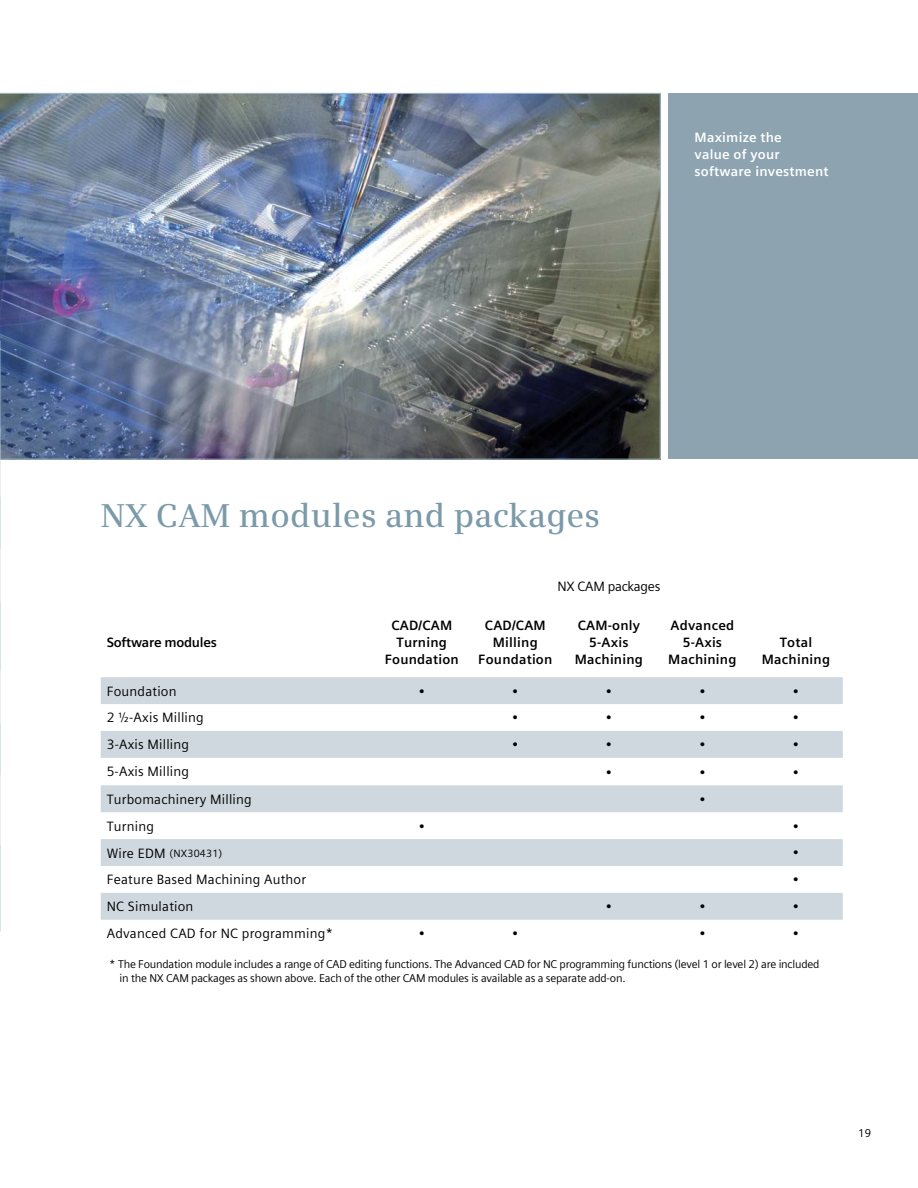
<style>
.page{position:relative;width:918px;height:1188px;background:#fff}
.page>*{position:absolute;margin:0;border:0;box-sizing:border-box;transform-origin:0 0}
._01__Headline__22pt{font:600 33px "Siemens Serif";letter-spacing:.005em;color:#7b9aa9}
.Chart_text{font:13.5px "Siemens Sans Global";letter-spacing:.015em;color:#000}
.chart_text_column_he{font:700 13.5px/17px "Siemens Sans Global";letter-spacing:.015em;color:#000;text-align:center}
.caption_photo_bold_w{font:700 13.5px/17px "Siemens Sans Global";letter-spacing:.015em;color:#fff}
.chart_bullets{font:13.5px "Siemens Sans Global";color:#000}
.chart_text_column_he-2{font:700 13.5px "Siemens Sans Global";letter-spacing:-.02em;color:#000}
.chart_headline_black{font:13.5px "Siemens Sans Global";letter-spacing:-.02em;color:#000}
.chart_footnote{font:11.25px/14.9px "Siemens Sans Global";letter-spacing:-.02em;color:#000}
.Chart_text-2{font:10.5px "Siemens Sans Global";letter-spacing:.015em;color:#000}
.s1{font-size:13.5px}
</style>
<div class="page">
<div style="left:669px;top:93px;width:249px;height:366px;background:#8da3b0"></div>
<img style="left:2px;top:95px;width:657px;height:363px">
<hr style="left:0;top:341px;width:1px;height:86px;background:#a7bdc9">
<hr style="left:0;top:497px;width:1px;height:52px;background:#a7bdc9">
<hr style="left:0;top:601px;width:1px;height:70px;background:#a7bdc9">
<hr style="left:0;top:723px;width:1px;height:53px;background:#a7bdc9">
<hr style="left:0;top:845px;width:1px;height:86px;background:#a7bdc9">
<hr style="left:0;top:427px;width:1px;height:70px;background:#ced8de">
<hr style="left:0;top:549px;width:1px;height:52px;background:#ced8de">
<hr style="left:0;top:671px;width:1px;height:52px;background:#ced8de">
<hr style="left:0;top:776px;width:1px;height:69px;background:#ced8de">
<svg style="left:101px;top:677px;width:742px;height:243px;fill:#ced8de"></svg>
<p class="caption_photo_bold_w" style="left:695px;top:129px;width:135px">Maximize the<br>value of your software investment</p>
<p class="_01__Headline__22pt" style="left:101px;top:496px;width:501px">NX CAM modules and packages</p>
<p class="chart_text_column_he-2" style="left:107px;top:632px;width:112px">Software modules</p>
<p class="chart_headline_black" style="left:557px;top:576px;width:105px">NX CAM packages</p>
<p class="chart_text_column_he" style="left:385px;top:617px;width:76px">CAD/CAM<br>Turning<br>Foundation</p>
<p class="chart_text_column_he" style="left:478px;top:617px;width:76px">CAD/CAM<br>Milling<br>Foundation</p>
<p class="chart_text_column_he" style="left:575px;top:617px;width:70px">CAM-only<br>5-Axis<br>Machining</p>
<p class="chart_text_column_he" style="left:668px;top:617px;width:70px">Advanced<br>5-Axis<br>Machining</p>
<p class="chart_text_column_he" style="left:762px;top:634px;width:70px">Total<br>Machining</p>
<p class="Chart_text" style="left:107px;top:681px;width:71px">Foundation</p>
<p class="chart_bullets" style="left:418px;top:681px;width:8px">•</p>
<p class="chart_bullets" style="left:512px;top:681px;width:8px">•</p>
<p class="chart_bullets" style="left:606px;top:681px;width:8px">•</p>
<p class="chart_bullets" style="left:699px;top:681px;width:8px">•</p>
<p class="chart_bullets" style="left:793px;top:681px;width:8px">•</p>
<p class="Chart_text" style="left:107px;top:708px;width:99px">2 ½-Axis Milling</p>
<p class="chart_bullets" style="left:512px;top:708px;width:8px">•</p>
<p class="chart_bullets" style="left:606px;top:708px;width:8px">•</p>
<p class="chart_bullets" style="left:699px;top:708px;width:8px">•</p>
<p class="chart_bullets" style="left:793px;top:708px;width:8px">•</p>
<p class="Chart_text" style="left:107px;top:734px;width:84px">3-Axis Milling</p>
<p class="chart_bullets" style="left:512px;top:734px;width:8px">•</p>
<p class="chart_bullets" style="left:606px;top:734px;width:8px">•</p>
<p class="chart_bullets" style="left:699px;top:734px;width:8px">•</p>
<p class="chart_bullets" style="left:793px;top:734px;width:8px">•</p>
<p class="Chart_text" style="left:107px;top:761px;width:84px">5-Axis Milling</p>
<p class="chart_bullets" style="left:606px;top:762px;width:8px">•</p>
<p class="chart_bullets" style="left:699px;top:762px;width:8px">•</p>
<p class="chart_bullets" style="left:793px;top:762px;width:8px">•</p>
<p class="Chart_text" style="left:107px;top:789px;width:147px">Turbomachinery Milling</p>
<p class="chart_bullets" style="left:699px;top:789px;width:8px">•</p>
<p class="Chart_text" style="left:107px;top:816px;width:49px">Turning</p>
<p class="chart_bullets" style="left:418px;top:816px;width:8px">•</p>
<p class="chart_bullets" style="left:793px;top:816px;width:8px">•</p>
<p class="Chart_text-2" style="left:107px;top:846px;width:117px"><span class="s1">Wire EDM</span> (NX30431)</p>
<p class="chart_bullets" style="left:793px;top:843px;width:8px">•</p>
<p class="Chart_text" style="left:107px;top:869px;width:201px">Feature Based Machining Author</p>
<p class="chart_bullets" style="left:793px;top:869px;width:8px">•</p>
<p class="Chart_text" style="left:107px;top:896px;width:88px">NC Simulation</p>
<p class="chart_bullets" style="left:606px;top:896px;width:8px">•</p>
<p class="chart_bullets" style="left:699px;top:896px;width:8px">•</p>
<p class="chart_bullets" style="left:793px;top:896px;width:8px">•</p>
<p class="Chart_text" style="left:107px;top:923px;width:228px">Advanced CAD for NC programming*</p>
<p class="chart_bullets" style="left:418px;top:923px;width:8px">•</p>
<p class="chart_bullets" style="left:512px;top:923px;width:8px">•</p>
<p class="chart_bullets" style="left:699px;top:923px;width:8px">•</p>
<p class="chart_bullets" style="left:793px;top:923px;width:8px">•</p>
<p class="chart_footnote" style="left:120px;top:956px;width:701px;text-indent:-10px">* The Foundation module includes a range of CAD editing functions. The Advanced CAD for NC programming functions (level 1 or level 2) are included in the NX CAM packages as shown above. Each of the other CAM modules is available as a separate add-on.</p>
<p class="chart_footnote" style="left:858px;top:1126px;width:15px">19</p>
</div>
